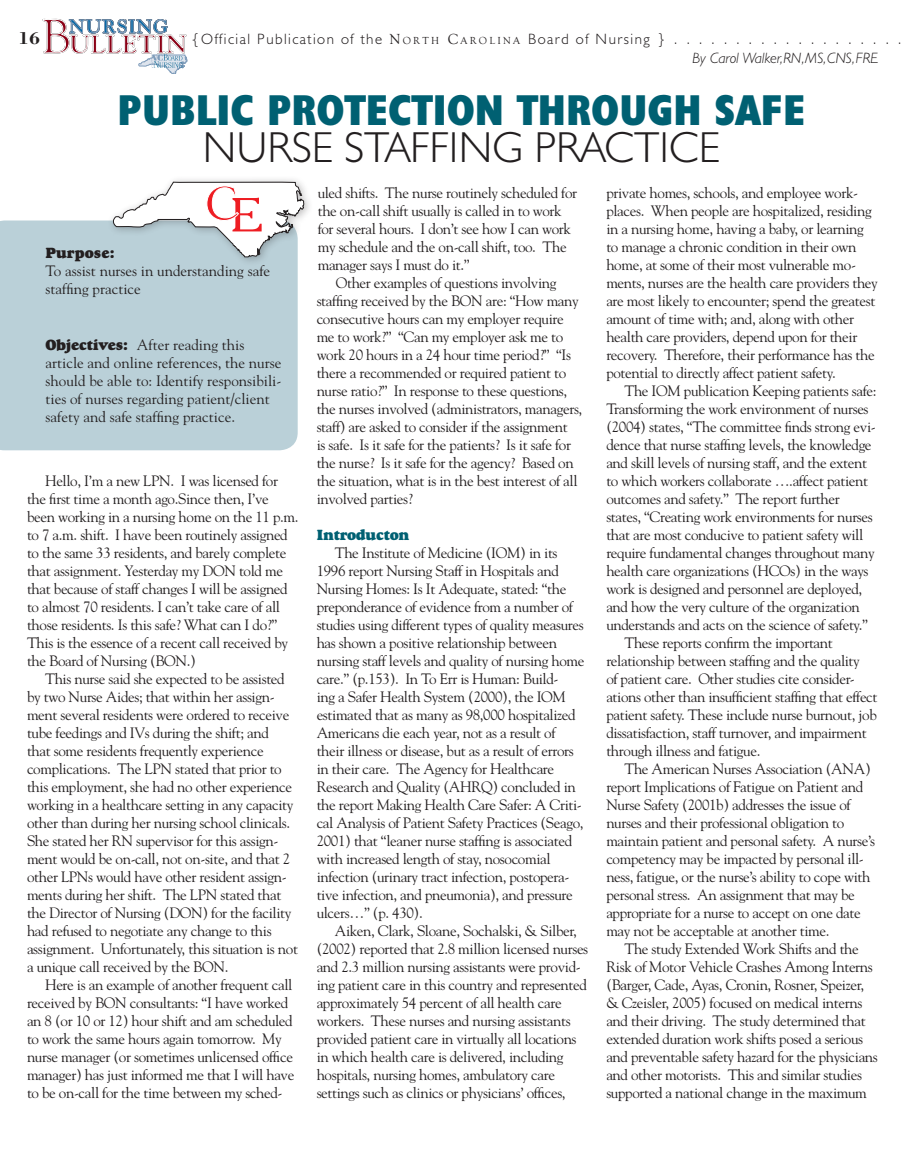
<style>
.page{position:relative;width:905px;height:1161px;background:#fff}
.page>*{position:absolute;margin:0;border:0;box-sizing:border-box;transform-origin:0 0}
.t1{font:700 condensed 43.5px "Humanist 521 BT Xtra";color:#006072}
.t2{font:300 43.5px "Humanist 521 BT";color:#231f20}
.t3{font:700 18px "Bodoni";color:#231f20}
.t4{font:15px/18px "Goudy";letter-spacing:-.025em;color:#231f20}
.t5{font:15px/18px "Goudy";color:#231f20}
.t6{font:300 15px "Humanist 521 BT";letter-spacing:.1em;color:#231f20}
.t7{font:italic 300 15px "Humanist 521 BT";color:#231f20}
.t8{font:15px "Goudy Heavyface";letter-spacing:-.025em;color:#006072}
.t9{font:15px "Goudy Heavyface";color:#231f20}
.s1{font-family:"Goudy Old Style T";font-weight:400}
.s2{font-family:"Goudy Old Style T";font-weight:400;font-size:10.5px}
.s3{font-family:"Goudy Heavyface"}
</style>
<div class="page">
<div style="left:0;top:220px;width:298px;height:230px;background:#bad0d8"></div>
<div style="left:106px;top:175px;width:207px;height:92px;background:#231f20;opacity:.3"></div>
<svg style="left:113px;top:181px;width:191px;height:77px"></svg>
<svg style="left:43px;top:19px;width:144px;height:55px"></svg>
<p class="t3" style="left:18px;top:27px;width:23px">16</p>
<p class="t6" style="left:191px;top:30px;width:711px">{Official Publication of the <span class="s1">N</span> <span class="s2">O R T H</span> <span class="s1">C</span> <span class="s2">A R O L I N A</span> Board of Nursing } . . . . . . . . . . . . . . . . . . .</p>
<p class="t7" style="left:692px;top:49px;width:187px">By Carol Walker,RN,MS,CNS,FRE</p>
<h1 class="t1" style="left:118px;top:83px;width:198px">PUBLIC PROTECTION</h1>
<h1 class="t1" style="left:517px;top:83px;width:28px">THROUGH</h1>
<h1 class="t1" style="left:714px;top:83px;width:88px">SAFE</h1>
<h1 class="t2" style="left:203px;top:121px;width:519px">Nu rse Staffing Practice</h1>
<p class="t9" style="left:46px;top:244px;width:71px">Purpose:</p>
<p class="t5" style="left:46px;top:262px;width:226px">To assist nurses in understanding safe staffing practice</p>
<p class="t5" style="left:46px;top:335px;width:237px"><span class="s3">Objectives:</span> After reading this article and online references, the nurse should be able to: Identify responsibili&shy;ties of nurses regarding patient/client safety and safe staffing practice.</p>
<p class="t4" style="left:27px;top:471px;width:273px;text-indent:18px">Hello, I’m a new LPN. I was licensed for the first time a month ago.Since then, I’ve been working in a nursing home on the 11 p.m. to 7 a.m. shift. I have been routinely assigned to the same 33 residents, and barely complete that assignment. Yesterday my DON told me that because of staff changes I will be assigned to almost 70 residents. I can’t take care of all those residents. Is this safe? What can I do?” This is the essence of a recent call received by the Board of Nursing (BON.)</p>
<p class="t4" style="left:27px;top:669px;width:272px;text-indent:18px">This nurse said she expected to be assisted by two Nurse Aides; that within her assign&shy;ment several residents were ordered to receive tube feedings and IVs during the shift; and<br>that some residents frequently experience complications. The LPN stated that prior to this employment, she had no other experience working in a healthcare setting in any capacity other than during her nursing school clinicals.<br>She stated her RN supervisor for this assign&shy;ment would be on-call, not on-site, and that 2 other LPNs would have other resident assign&shy;ments during her shift. The LPN stated that the Director of Nursing (DON) for the facility had refused to negotiate any change to this assignment. Unfortunately, this situation is not a unique call received by the BON.</p>
<p class="t4" style="left:27px;top:975px;width:269px;text-indent:18px">Here is an example of another frequent call received by BON consultants: “I have worked an 8 (or 10 or 12) hour shift and am scheduled to work the same hours again tomorrow. My nurse manager (or sometimes unlicensed office manager) has just informed me that I will have to be on-call for the time between my sched-</p>
<p class="t4" style="left:318px;top:183px;width:261px">uled shifts. The nurse routinely scheduled for the on-call shift usually is called in to work for several hours. I don’t see how I can work my schedule and the on-call shift, too. The manager says I must do it.”</p>
<p class="t4" style="left:317px;top:273px;width:267px;text-indent:19px">Other examples of questions involving staffing received by the BON are: “How many consecutive hours can my employer require me to work?” “Can my employer ask me to work 20 hours in a 24 hour time period?” “Is there a recommended or required patient to nurse ratio?” In response to these questions, the nurses involved (administrators, managers, staff) are asked to consider if the assignment<br>is safe. Is it safe for the patients? Is it safe for the nurse? Is it safe for the agency? Based on the situation, what is in the best interest of all involved parties?</p>
<p class="t8" style="left:317px;top:526px;width:94px">Introducton</p>
<p class="t4" style="left:317px;top:543px;width:269px;text-indent:18px">The Institute of Medicine (IOM) in its 1996 report Nursing Staff in Hospitals and Nursing Homes: Is It Adequate, stated: “the preponderance of evidence from a number of studies using different types of quality measures has shown a positive relationship between nursing staff levels and quality of nursing home care.” (p.153). In To Err is Human: Build-<br>ing a Safer Health System (2000), the IOM estimated that as many as 98,000 hospitalized Americans die each year, not as a result of their illness or disease, but as a result of errors in their care. The Agency for Healthcare Research and Quality (AHRQ) concluded in the report Making Health Care Safer: A Criti&shy;cal Analysis of Patient Safety Practices (Seago, 2001) that “leaner nurse staffing is associated with increased length of stay, nosocomial infection (urinary tract infection, postopera&shy;tive infection, and pneumonia), and pressure ulcers…” (p. 430).</p>
<p class="t4" style="left:317px;top:921px;width:273px;text-indent:18px">Aiken, Clark, Sloane, Sochalski, &amp; Silber, (2002) reported that 2.8 million licensed nurses and 2.3 million nursing assistants were provid&shy;ing patient care in this country and represented approximately 54 percent of all health care workers. These nurses and nursing assistants provided patient care in virtually all locations in which health care is delivered, including hospitals, nursing homes, ambulatory care settings such as clinics or physicians’ offices,</p>
<p class="t4" style="left:606px;top:183px;width:273px">private homes, schools, and employee work&shy;places. When people are hospitalized, residing in a nursing home, having a baby, or learning to manage a chronic condition in their own home, at some of their most vulnerable mo&shy;ments, nurses are the health care providers they are most likely to encounter; spend the greatest amount of time with; and, along with other health care providers, depend upon for their recovery. Therefore, their performance has the potential to directly affect patient safety.</p>
<p class="t4" style="left:624px;top:381px;width:254px">The IOM publication Keeping patients safe:</p>
<p class="t4" style="left:606px;top:399px;width:264px">Transforming the work environment of nurses</p>
<p class="t4" style="left:606px;top:417px;width:271px">(2004) states, “The committee finds strong evi-</p>
<p class="t4" style="left:606px;top:435px;width:267px">dence that nurse staffing levels, the knowledge</p>
<p class="t4" style="left:606px;top:453px;width:262px">and skill levels of nursing staff, and the extent</p>
<p class="t4" style="left:606px;top:471px;width:263px">to which workers collaborate ….affect patient</p>
<p class="t4" style="left:606px;top:489px;width:235px">outcomes and safety.” The report further</p>
<p class="t4" style="left:606px;top:507px;width:268px">states, “Creating work environments for nurses</p>
<p class="t4" style="left:606px;top:525px;width:258px">that are most conducive to patient safety will</p>
<p class="t4" style="left:606px;top:543px;width:270px">require fundamental changes throughout many</p>
<p class="t4" style="left:606px;top:561px;width:264px">health care organizations (HCOs) in the ways</p>
<p class="t4" style="left:606px;top:579px;width:257px">work is designed and personnel are deployed,</p>
<p class="t4" style="left:606px;top:597px;width:255px">and how the very culture of the organization</p>
<p class="t4" style="left:606px;top:615px;width:263px">understands and acts on the science of safety.”</p>
<p class="t4" style="left:624px;top:633px;width:210px">These reports confirm the important</p>
<p class="t4" style="left:606px;top:651px;width:255px">relationship between staffing and the quality</p>
<p class="t4" style="left:606px;top:669px;width:250px">of patient care. Other studies cite consider-</p>
<p class="t4" style="left:606px;top:687px;width:273px">ations other than insufficient staffing that effect</p>
<p class="t4" style="left:606px;top:705px;width:272px">patient safety. These include nurse burnout, job</p>
<p class="t4" style="left:606px;top:723px;width:262px">dissatisfaction, staff turnover, and impairment</p>
<p class="t4" style="left:606px;top:741px;width:156px">through illness and fatigue.</p>
<p class="t4" style="left:624px;top:759px;width:248px">The American Nurses Association (ANA)</p>
<p class="t4" style="left:606px;top:777px;width:258px">report Implications of Fatigue on Patient and</p>
<p class="t4" style="left:606px;top:795px;width:246px">Nurse Safety (2001b) addresses the issue of</p>
<p class="t4" style="left:606px;top:813px;width:239px">nurses and their professional obligation to</p>
<p class="t4" style="left:606px;top:831px;width:270px">maintain patient and personal safety. A nurse’s</p>
<p class="t4" style="left:606px;top:849px;width:259px">competency may be impacted by personal ill-</p>
<p class="t4" style="left:606px;top:867px;width:266px">ness, fatigue, or the nurse’s ability to cope with</p>
<p class="t4" style="left:606px;top:885px;width:250px">personal stress. An assignment that may be</p>
<p class="t4" style="left:606px;top:903px;width:256px">appropriate for a nurse to accept on one date</p>
<p class="t4" style="left:606px;top:921px;width:225px">may not be acceptable at another time.</p>
<p class="t4" style="left:624px;top:939px;width:236px">The study Extended Work Shifts and the</p>
<p class="t4" style="left:606px;top:957px;width:268px">Risk of Motor Vehicle Crashes Among Interns</p>
<p class="t4" style="left:606px;top:975px;width:259px">(Barger, Cade, Ayas, Cronin, Rosner, Speizer,</p>
<p class="t4" style="left:606px;top:993px;width:257px">&amp; Czeisler, 2005) focused on medical interns</p>
<p class="t4" style="left:606px;top:1011px;width:261px">and their driving. The study determined that</p>
<p class="t4" style="left:606px;top:1029px;width:258px">extended duration work shifts posed a serious</p>
<p class="t4" style="left:606px;top:1047px;width:273px">and preventable safety hazard for the physicians</p>
<p class="t4" style="left:606px;top:1065px;width:257px">and other motorists. This and similar studies</p>
<p class="t4" style="left:606px;top:1083px;width:262px">supported a national change in the maximum</p>
</div>
